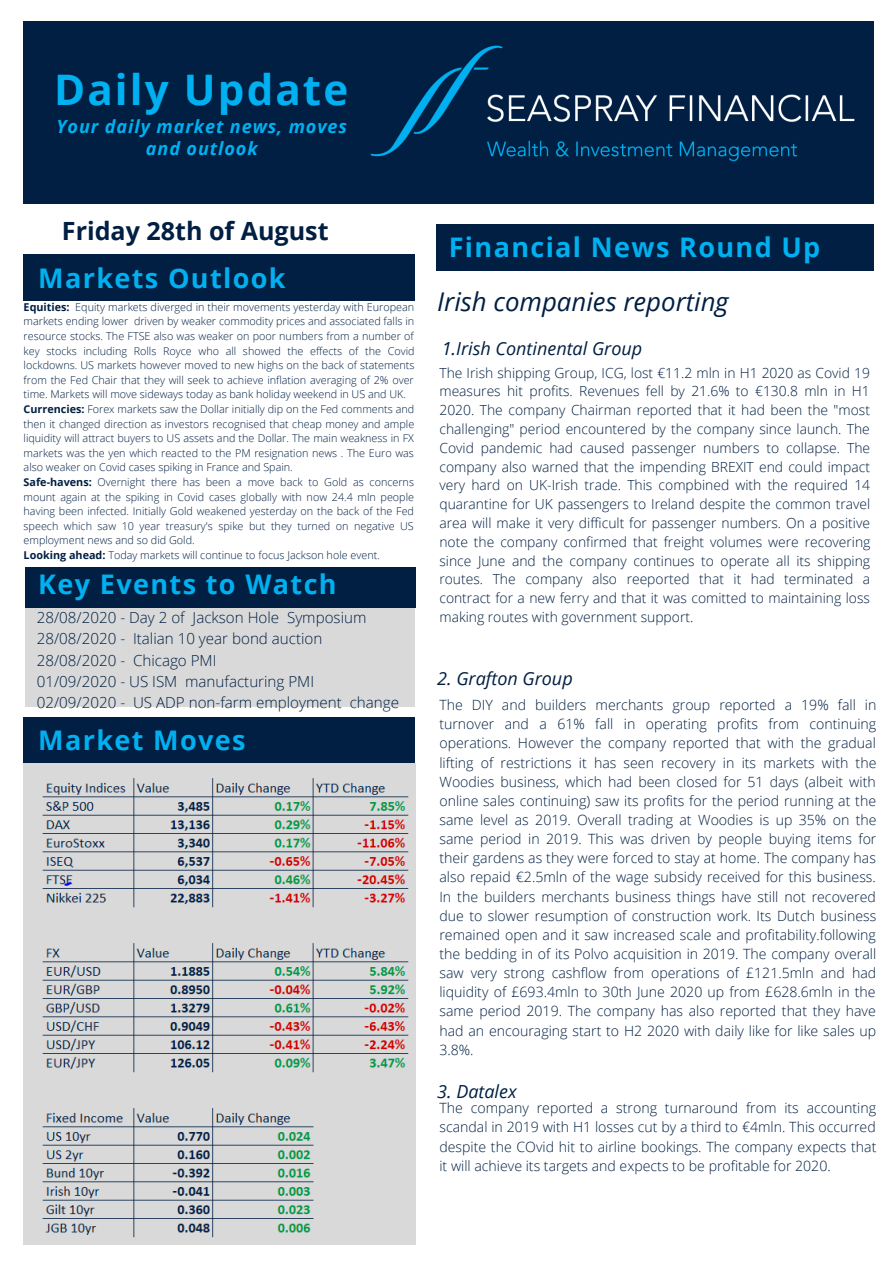
<style>
.page{position:relative;width:894px;height:1264px;background:#fff}
.page>*{position:absolute;margin:0;border:0;box-sizing:border-box;transform-origin:0 0}
.t1{font:700 42.15px "Open Sans";letter-spacing:.05em;color:#00b0f0}
.t2{font:700 27px "Open Sans";letter-spacing:.05em;color:#00b0f0}
.t3{font:italic 25.8px "Open Sans";color:#001f42}
.t4{font:700 25.05px "Open Sans";color:#001f42}
.t5{font:italic 18px "Open Sans";color:#001f42}
.t6{font:italic 700 18px/22px "Open Sans";letter-spacing:.05em;color:#00b0f0;text-align:center}
.t7{font:300 15.15px/21.1px "Open Sans";color:#001f42}
.t8{font:300 14.1px/19.2px "Open Sans";color:#001f42;text-align:justify}
.t9{font:300 13.8px/18.8px "Open Sans";color:#001f42;text-align:justify}
.t10{font:300 10.8px/14.5px "Open Sans";color:#001f42}
.s1{font-weight:700}
</style>
<div class="page">
<div style="left:24px;top:21px;width:849px;height:182px;background:#001f42"></div>
<div style="left:24px;top:254px;width:390px;height:46px;background:#001f42"></div>
<div style="left:24px;top:717px;width:390px;height:46px;background:#001f42"></div>
<div style="left:436px;top:224px;width:437px;height:46px;background:#001f42"></div>
<div style="left:25px;top:608px;width:389px;height:98px;background:#d9d9d9"></div>
<img style="left:370px;top:45px;width:485px;height:117px">
<div style="left:25px;top:567px;width:390px;height:41px;background:#001f42"></div>
<img style="left:24px;top:763px;width:391px;height:481px">
<h1 class="t1" style="left:54px;top:60px;width:295px">Daily Update</h1>
<p class="t6" style="left:56px;top:115px;width:292px">Your daily market news, moves and outlook</p>
<h3 class="t4" style="left:62px;top:213px;width:268px">Friday 28th of August</h3>
<h2 class="t2" style="left:38px;top:259px;width:249px">Markets Outlook</h2>
<h2 class="t2" style="left:448px;top:228px;width:373px">Financial News Round Up</h2>
<p class="t10" style="left:24px;top:299px;width:392px"><span class="s1">Equities:</span> Equity markets diverged in their movements yesterday with European markets ending lower driven by weaker commodity prices and associated falls in resource stocks. The FTSE also was weaker on poor numbers from a number of key stocks including Rolls Royce who all showed the effects of the Covid lockdowns. US markets however moved to new highs on the back of statements from the Fed Chair that they will seek to achieve inflation averaging of 2% over time. Markets will move sideways today as bank holiday weekend in US and UK.<br><span class="s1">Currencies:</span> Forex markets saw the Dollar initially dip on the Fed comments and then it changed direction as investors recognised that cheap money and ample liquidity will attract buyers to US assets and the Dollar. The main weakness in FX markets was the yen which reacted to the PM resignation news . The Euro was also weaker on Covid cases spiking in France and Spain.<br><span class="s1">Safe-havens:</span> Overnight there has been a move back to Gold as concerns mount again at the spiking in Covid cases globally with now 24.4 mln people having been infected. Initially Gold weakened yesterday on the back of the Fed speech which saw 10 year treasury's spike but they turned on negative US employment news and so did Gold.<br><span class="s1">Looking ahead:</span> Today markets will continue to focus Jackson hole event.</p>
<h3 class="t3" style="left:437px;top:283px;width:293px">Irish companies reporting</h3>
<p class="t5" style="left:441px;top:336px;width:202px">1.Irish Continental Group</p>
<p class="t9" style="left:439px;top:363px;width:432px">The Irish shipping Group, ICG, lost €11.2 mln in H1 2020 as Covid 19 measures hit profits. Revenues fell by 21.6% to €130.8 mln in H1<br>2020. The company Chairman reported that it had been the "most challenging" period encountered by the company since launch. The Covid pandemic had caused passenger numbers to collapse. The company also warned that the impending BREXIT end could impact very hard on UK-Irish trade. This compbined with the required 14 quarantine for UK passengers to Ireland despite the common travel area will make it very difficult for passenger numbers. On a positive note the company confirmed that freight volumes were recovering since June and the company continues to operate all its shipping routes. The company also reeported that it had terminated a contract for a new ferry and that it was comitted to maintaining loss making routes with government support.</p>
<h2 class="t2" style="left:38px;top:565px;width:300px">Key Events to Watch</h2>
<p class="t7" style="left:37px;top:606px;width:363px">28/08/2020 - Day 2 of Jackson Hole Symposium 28/08/2020 - Italian 10 year bond auction 28/08/2020 - Chicago PMI<br>01/09/2020 - US ISM manufacturing PMI<br>02/09/2020 - US ADP non-farm employment change</p>
<h2 class="t2" style="left:38px;top:721px;width:209px">Market Moves</h2>
<p class="t5" style="left:437px;top:665px;width:137px">2. Grafton Group</p>
<p class="t8" style="left:439px;top:695px;width:438px">The DIY and builders merchants group reported a 19% fall in turnover and a 61% fall in operating profits from continuing operations. However the company reported that with the gradual lifting of restrictions it has seen recovery in its markets with the Woodies business, which had been closed for 51 days (albeit with online sales continuing) saw its profits for the period running at the same level as 2019. Overall trading at Woodies is up 35% on the same period in 2019. This was driven by people buying items for their gardens as they were forced to stay at home. The company has also repaid €2.5mln of the wage subsidy received for this business.<br>In the builders merchants business things have still not recovered due to slower resumption of construction work. Its Dutch business remained open and it saw increased scale and profitability.following the bedding in of its Polvo acquisition in 2019. The company overall saw very strong cashflow from operations of £121.5mln and had liquidity of £693.4mln to 30th June 2020 up from £628.6mln in the same period 2019. The company has also reported that they have had an encouraging start to H2 2020 with daily like for like sales up 3.8%.</p>
<p class="t5" style="left:437px;top:1078px;width:81px">3. Datalex</p>
<p class="t8" style="left:439px;top:1098px;width:438px">The company reported a strong turnaround from its accounting scandal in 2019 with H1 losses cut by a third to €4mln. This occurred despite the COvid hit to airline bookings. The company expects that it will achieve its targets and expects to be profitable for 2020.</p>
</div>
